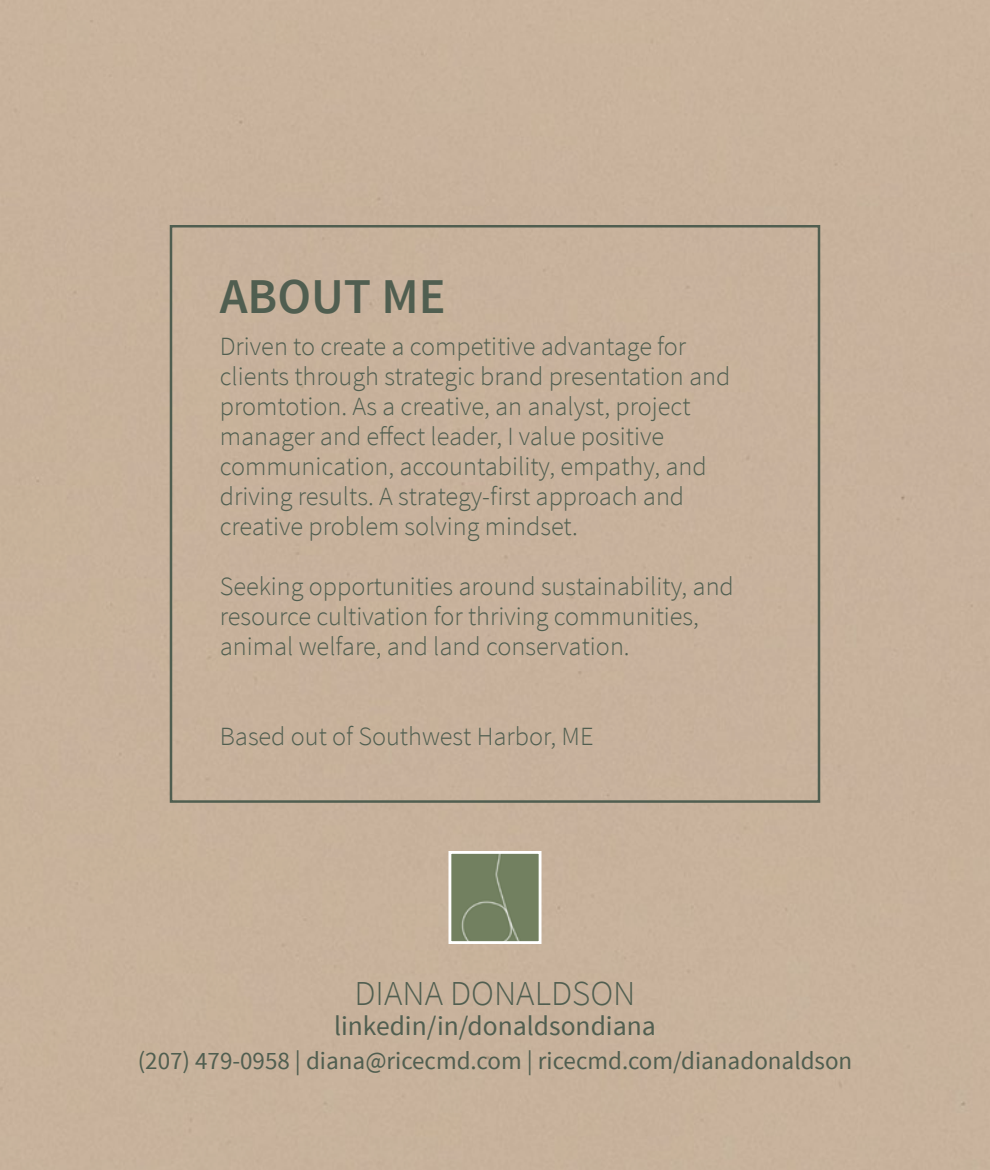
<style>
.page{position:relative;width:990px;height:1170px;background:#fff}
.page>*{position:absolute;margin:0;border:0;box-sizing:border-box;transform-origin:0 0}
.t1{font:600 50px "Source Sans Pro";color:#505e50}
.t2{font:300 35px "Source Sans Pro";color:#505e50}
.t3{font:27.5px "Source Sans Pro";color:#505e50}
.t4{font:300 26.25px/30px "Source Sans Pro";color:#505e50}
.t5{font:25px "Source Sans Pro";color:#505e50}
</style>
<div class="page">
<img style="left:453px;top:855px;width:85px;height:85px">
<div style="left:449px;top:851px;width:93px;height:93px;border:3px solid #fff"></div>
<p class="t1" style="left:220px;top:264px;width:227px">ABOUT ME</p>
<p class="t4" style="left:220px;top:331px;width:512px">Driven to create a competitive advantage for clients through strategic brand presentation and promtotion. As a creative, an analyst, project manager and effect leader, I value positive communication, accountability, empathy, and driving results. A strategy-first approach and creative problem solving mindset.</p>
<p class="t4" style="left:220px;top:571px;width:516px">Seeking opportunities around sustainability, and resource cultivation for thriving communities, animal welfare, and land conservation.</p>
<p class="t4" style="left:220px;top:721px;width:375px">Based out of Southwest Harbor, ME</p>
<p class="t2" style="left:354px;top:972px;width:283px">DIANA DONALDSON</p>
<p class="t3" style="left:334px;top:1009px;width:323px">linkedin/in/donaldsondiana</p>
<p class="t5" style="left:138px;top:1045px;width:716px">(207) 479-0958 | diana@ricecmd.com | ricecmd.com/dianadonaldson</p>
</div>
